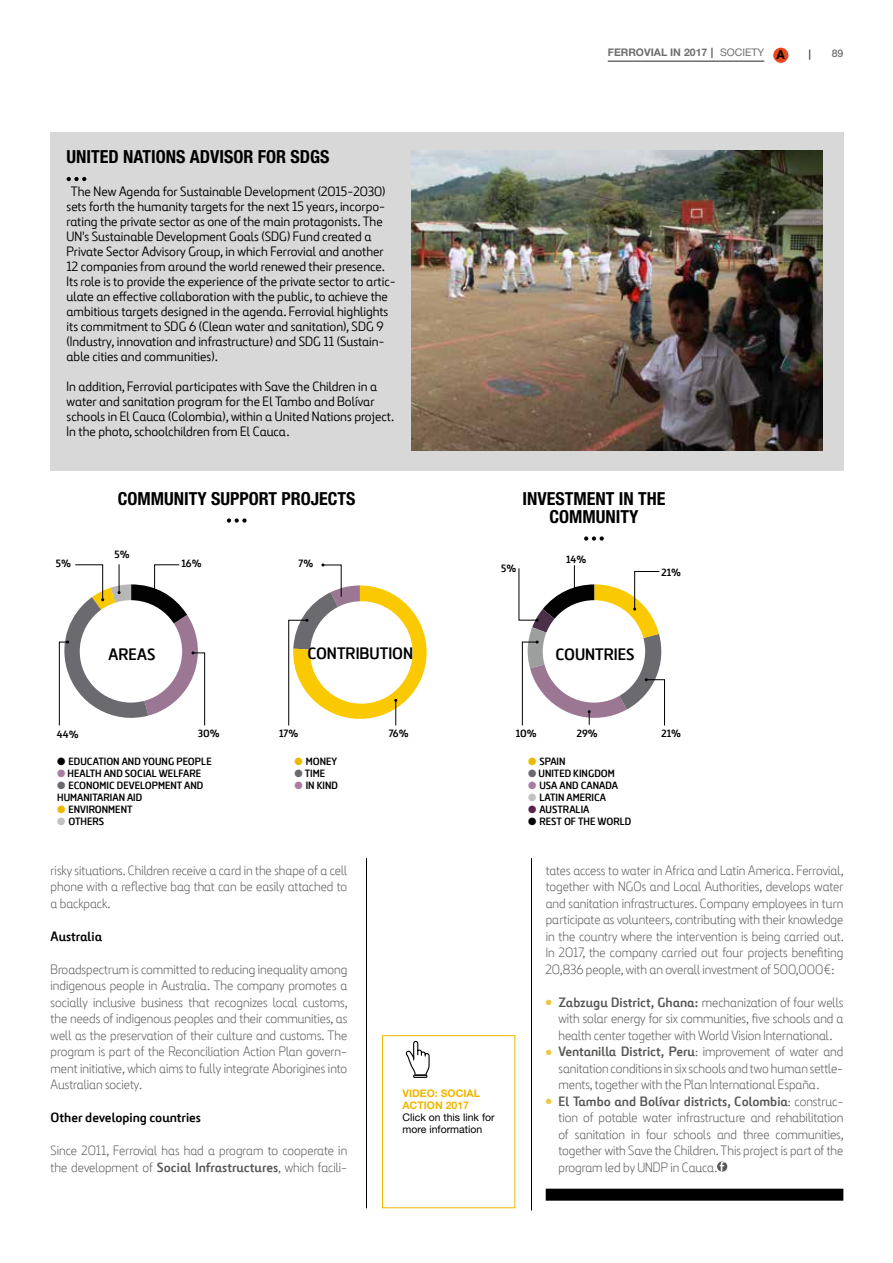
<style>
.page{position:relative;width:893px;height:1263px;background:#fff}
.page>*{position:absolute;margin:0;border:0;box-sizing:border-box;transform-origin:0 0}
.t1{font:700 condensed 18px/18px "Helvetica Neue LT Pro";color:#000;text-align:center}
.t2{font:700 16.5px "Ferrovial New";color:#000}
.t3{font:300 13.5px/16.5px "Ferrovial New";color:#575756;text-align:justify}
.t4{font:13.5px/15px "Ferrovial New";color:#000}
.t5{font:700 13.5px "Ferrovial New";color:#000}
.t6{font:700 12.3px "Helvetica Neue LT Pro";color:#000}
.t7{font:700 10.5px/12px "Ferrovial New";color:#000}
.t8{font:10.5px/12px "Helvetica Neue LT Pro";color:#000}
.t9{font:700 10.5px "Helvetica Neue LT Pro";color:#706f6f}
.t10{font:700 10.5px/12px "Helvetica Neue LT Pro";color:#edb800}
.t11{font:500 10.5px "Helvetica Neue LT Pro";color:#706f6f}
.s1{font-weight:400;font-size:14.4px}
.s2{font-weight:400}
.s3{color:#aa7da0}
.s4{color:#696a6f}
.s5{color:#edb800}
.s6{color:#bfc0c1}
.s7{color:#56244b}
.s8{color:#030405}
.s9{font-weight:700}
.s10{color:#f2c541}
</style>
<div class="page">
<div style="left:773px;top:48px;width:15px;height:15px;background:#e5481d;border-radius:50%"></div>
<div style="left:293px;top:585px;width:134px;height:133px;background:#fac901;border-radius:66px"></div>
<div style="left:310px;top:601px;width:103px;height:103px;background:#fff;border-radius:50%"></div>
<svg style="left:394px;top:699px;width:3px;height:26px"></svg>
<svg style="left:59px;top:564px;width:146px;height:162px"></svg>
<svg style="left:288px;top:563px;width:72px;height:163px"></svg>
<svg style="left:518px;top:565px;width:147px;height:161px"></svg>
<hr style="left:608px;top:60px;width:156px;height:2px;background:#706f6f">
<hr style="left:366px;top:858px;width:1px;height:350px;background:#000">
<hr style="left:531px;top:858px;width:1px;height:352px;background:#000">
<div style="left:50px;top:132px;width:793px;height:339px;background:#d8d8d9"></div>
<svg style="left:67px;top:177px;width:19px;height:4px"></svg>
<div style="left:546px;top:1189px;width:297px;height:12px;background:#000"></div>
<svg style="left:717px;top:1161px;width:10px;height:11px"></svg>
<svg style="left:720px;top:1161px;width:5px;height:11px"></svg>
<img style="left:411px;top:150px;width:411px;height:301px">
<svg style="left:227px;top:518px;width:20px;height:5px"></svg>
<svg style="left:584px;top:536px;width:20px;height:5px"></svg>
<div style="left:382px;top:1035px;width:133px;height:173px;border:1px solid #edb800"></div>
<hr style="left:413px;top:1075px;width:14px;height:3px;background:#000">
<svg style="left:405px;top:1041px;width:25px;height:36px"></svg>
<p class="t9" style="left:608px;top:46px;width:158px">FERROVIAL IN 2017 <span class="s1">I</span> <span class="s2">SOCIETY</span></p>
<p class="t6" style="left:777px;top:47px;width:10px">A</p>
<p class="t11" style="left:832px;top:47px;width:13px">89</p>
<h1 class="t1" style="left:67px;top:148px;width:264px">UNITED NATIONS ADVISOR FOR SDGS</h1>
<p class="t4" style="left:67px;top:184px;width:331px;text-indent:4px">The New Agenda for Sustainable Development (2015-2030) sets forth the humanity targets for the next 15 years, incorpo&shy;rating the private sector as one of the main protagonists. The UN's Sustainable Development Goals (SDG) Fund created a Private Sector Advisory Group, in which Ferrovial and another 12 companies from around the world renewed their presence.<br>Its role is to provide the experience of the private sector to artic&shy;ulate an effective collaboration with the public, to achieve the ambitious targets designed in the agenda. Ferrovial highlights its commitment to SDG 6 (Clean water and sanitation), SDG 9 (Industry, innovation and infrastructure) and SDG 11 (Sustain&shy;able cities and communities).</p>
<p class="t4" style="left:67px;top:379px;width:329px">In addition, Ferrovial participates with Save the Children in a water and sanitation program for the El Tambo and Bolívar schools in El Cauca (Colombia), within a United Nations project.<br>In the photo, schoolchildren from El Cauca.</p>
<p class="t7" style="left:56px;top:557px;width:17px">5%</p>
<h1 class="t1" style="left:118px;top:489px;width:239px">COMMUNITY SUPPORT PROJECTS</h1>
<h1 class="t1" style="left:523px;top:489px;width:144px">INVESTMENT IN THE<br>COMMUNITY</h1>
<p class="t7" style="left:114px;top:548px;width:17px">5%</p>
<p class="t7" style="left:181px;top:557px;width:22px">16%</p>
<p class="t7" style="left:298px;top:557px;width:16px">7%</p>
<p class="t7" style="left:501px;top:563px;width:17px">5%</p>
<p class="t7" style="left:566px;top:553px;width:21px">14%</p>
<p class="t7" style="left:661px;top:566px;width:21px">21%</p>
<p class="t2" style="left:109px;top:644px;width:48px">AREAS</p>
<p class="t2" style="left:307px;top:643px;width:107px">CONTRIBUTION</p>
<p class="t2" style="left:555px;top:644px;width:81px">COUNTRIES</p>
<p class="t7" style="left:57px;top:728px;width:23px">44%</p>
<p class="t7" style="left:389px;top:727px;width:21px">76%</p>
<p class="t7" style="left:577px;top:727px;width:22px">29%</p>
<p class="t7" style="left:661px;top:727px;width:21px">21%</p>
<p class="t7" style="left:279px;top:727px;width:21px">17%</p>
<p class="t7" style="left:516px;top:727px;width:22px">10%</p>
<p class="t7" style="left:198px;top:727px;width:23px">30%</p>
<p class="t7" style="left:57px;top:755px;width:156px">● EDUCATION AND YOUNG PEOPLE</p>
<p class="t7" style="left:57px;top:767px;width:146px"><span class="s3">●</span> HEALTH AND SOCIAL WELFARE</p>
<p class="t7" style="left:57px;top:779px;width:148px"><span class="s4">●</span> ECONOMIC DEVELOPMENT AND<br>HUMANITARIAN AID</p>
<p class="t7" style="left:57px;top:803px;width:77px"><span class="s5">●</span> ENVIRONMENT</p>
<p class="t7" style="left:57px;top:815px;width:49px"><span class="s6">●</span> OTHERS</p>
<p class="t7" style="left:295px;top:755px;width:44px"><span class="s5">●</span> MONEY</p>
<p class="t7" style="left:295px;top:767px;width:32px"><span class="s4">●</span> TIME</p>
<p class="t7" style="left:295px;top:779px;width:45px"><span class="s3">●</span> IN KIND</p>
<p class="t7" style="left:528px;top:755px;width:39px"><span class="s5">●</span> SPAIN</p>
<p class="t7" style="left:528px;top:767px;width:88px"><span class="s4">●</span> UNITED KINGDOM</p>
<p class="t7" style="left:528px;top:779px;width:91px"><span class="s3">●</span> USA AND CANADA</p>
<p class="t7" style="left:528px;top:791px;width:80px"><span class="s6">●</span> LATIN AMERICA</p>
<p class="t7" style="left:528px;top:803px;width:63px"><span class="s7">●</span> AUSTRALIA</p>
<p class="t7" style="left:528px;top:815px;width:105px"><span class="s8">●</span> REST OF THE WORLD</p>
<p class="t3" style="left:51px;top:861px;width:298px">risky situations. Children receive a card in the shape of a cell phone with a reflective bag that can be easily attached to a backpack.</p>
<p class="t5" style="left:51px;top:927px;width:53px">Australia</p>
<p class="t3" style="left:51px;top:960px;width:299px">Broadspectrum is committed to reducing inequality among indigenous people in Australia. The company promotes a socially inclusive business that recognizes local customs, the needs of indigenous peoples and their communities, as well as the preservation of their culture and customs. The program is part of the Reconciliation Action Plan govern&shy;ment initiative, which aims to fully integrate Aborigines into Australian society.</p>
<p class="t5" style="left:51px;top:1109px;width:152px">Other developing countries</p>
<p class="t3" style="left:51px;top:1142px;width:298px">Since 2011, Ferrovial has had a program to cooperate in the development of <span class="s9">Social Infrastructures</span>, which facili-</p>
<p class="t10" style="left:402px;top:1087px;width:79px">VIDEO: SOCIAL<br>ACTION 2017</p>
<p class="t8" style="left:402px;top:1111px;width:94px">Click on this link for more information</p>
<p class="t3" style="left:546px;top:861px;width:300px">tates access to water in Africa and Latin America. Ferrovial, together with NGOs and Local Authorities, develops water and sanitation infrastructures. Company employees in turn participate as volunteers, contributing with their knowledge in the country where the intervention is being carried out.<br>In 2017, the company carried out four projects benefiting 20,836 people, with an overall investment of 500,000€:</p>
<p class="t3" style="left:558px;top:993px;width:286px;text-indent:-13px"><span class="s10">●</span> <span class="s9">Zabzugu District, Ghana:</span> mechanization of four wells with solar energy for six communities, five schools and a health center together with World Vision International.</p>
<p class="t3" style="left:558px;top:1043px;width:286px;text-indent:-13px"><span class="s10">●</span> <span class="s9">Ventanilla District, Peru</span>: improvement of water and sanitation conditions in six schools and two human settle&shy;ments, together with the Plan International España.</p>
<p class="t3" style="left:558px;top:1092px;width:287px;text-indent:-13px"><span class="s10">●</span> <span class="s9">El Tambo and Bolívar districts, Colombia</span>: construc&shy;tion of potable water infrastructure and rehabilitation of sanitation in four schools and three communities, together with Save the Children. This project is part of the program led by UNDP in Cauca.</p>
</div>
